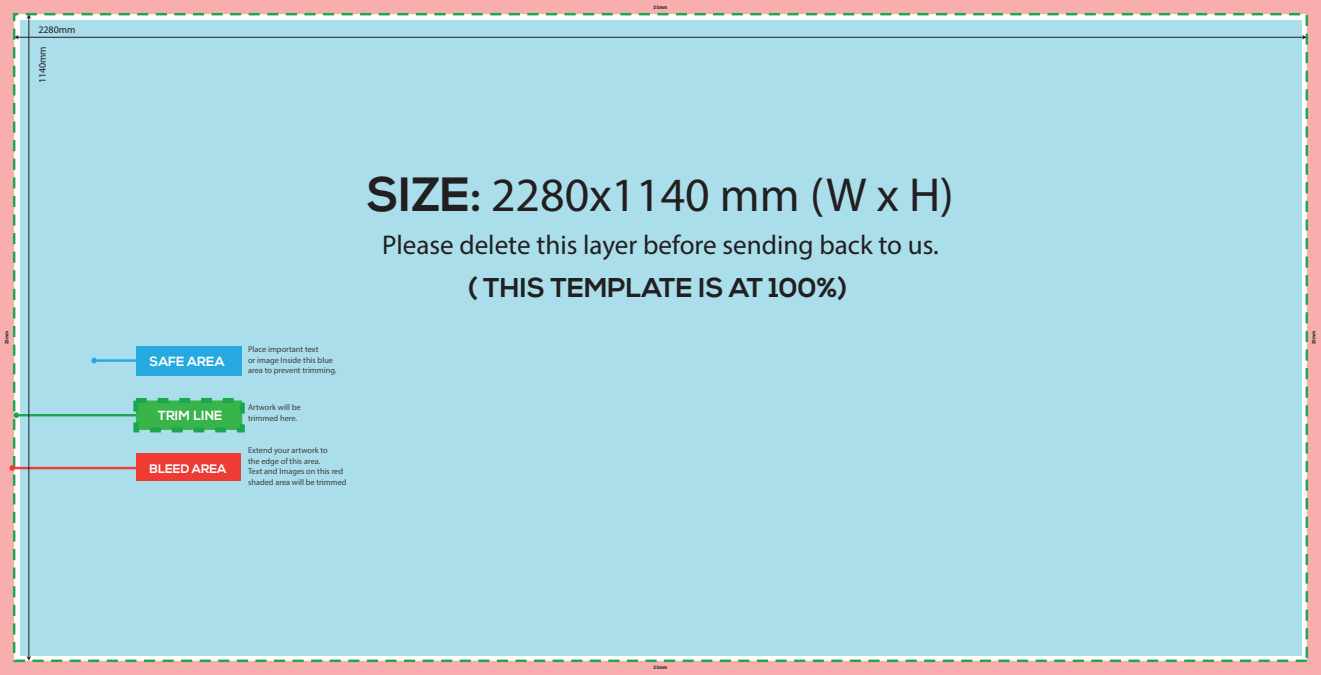
<style>
.page{position:relative;width:1321px;height:675px;background:#f8aeac}
.page>*{position:absolute;margin:0;border:0;box-sizing:border-box;transform-origin:0 0}
.t1{font:47.9px "Myriad Pro";color:#231f20}
.t2{font:27.1px "Myriad Pro";color:#231f20}
.t3{font:700 27.1px "Nexa";color:#231f20}
.t4{font:700 13.24px "Nexa";color:#fff}
.t5{font:700 12.36px "Nexa";color:#fff}
.t6{font:10px "Myriad Pro";color:#211e1e}
.t7{font:8.34px/10.8px "Myriad Pro";color:#3e3e3f}
.t8{font:700 4.8px "Ubuntu";color:#231f20}
.s1{font-family:"Nexa";font-weight:700}
</style>
<div class="page">
<div style="left:13px;top:13px;width:1295px;height:649px;background:#fff;border:2px dashed #1ca84d"></div>
<div style="left:20px;top:20px;width:1281px;height:635px;background:#a9deea"></div>
<div style="left:136px;top:346px;width:105px;height:29px;background:#25a9e0"></div>
<hr style="left:94px;top:359px;width:46px;height:3px;background:#25a9e0">
<svg style="left:91px;top:358px;width:6px;height:5px"></svg>
<svg style="left:13px;top:412px;width:7px;height:6px"></svg>
<hr style="left:16px;top:414px;width:129px;height:2px;background:#1ca64f">
<div style="left:133px;top:398px;width:112px;height:34px;background:#39b44a;border:5px dashed #1ca64f"></div>
<div style="left:136px;top:453px;width:105px;height:28px;background:#ee3c34"></div>
<svg style="left:9px;top:465px;width:6px;height:6px"></svg>
<hr style="left:12px;top:467px;width:130px;height:2px;background:#ee3c34">
<hr style="left:29px;top:16px;width:1px;height:642px;background:#211e1e">
<svg style="left:26px;top:656px;width:5px;height:4px"></svg>
<svg style="left:26px;top:14px;width:5px;height:5px"></svg>
<svg style="left:14px;top:35px;width:5px;height:5px"></svg>
<hr style="left:16px;top:37px;width:1288px;height:1px;background:#211e1e">
<svg style="left:1302px;top:35px;width:5px;height:5px"></svg>
<p class="t6" style="left:38px;top:24px;width:39px">2280mm</p>
<p class="t6" style="left:36px;top:83px;width:39px;rotate:-90deg">1140mm</p>
<p class="t8" style="left:654px;top:4px;width:15px">25mm</p>
<h1 class="t1" style="left:367px;top:165px;width:588px"><span class="s1">SIZE:</span> 2280x1140 mm (W x H)</h1>
<h2 class="t2" style="left:382px;top:228px;width:558px">Please delete this layer before sending back to us.</h2>
<h2 class="t3" style="left:468px;top:272px;width:380px">( THIS TEMPLATE IS AT 100%)</h2>
<p class="t8" style="left:4px;top:344px;width:15px;rotate:-90deg">25mm</p>
<p class="t8" style="left:1311px;top:344px;width:15px;rotate:-90deg">25mm</p>
<p class="t7" style="left:248px;top:343px;width:90px">Place important text<br>or image Inside this blue area to prevent trimming.</p>
<h3 class="t4" style="left:150px;top:354px;width:77px">SAFE AREA</h3>
<p class="t7" style="left:248px;top:402px;width:54px">Artwork will be</p>
<h3 class="t4" style="left:158px;top:408px;width:66px">TRIM LINE</h3>
<p class="t7" style="left:248px;top:412px;width:51px">trimmed here.</p>
<p class="t7" style="left:248px;top:444px;width:100px">Extend your artwork to<br>the edge of this area.<br>Text and Images on this red shaded area will be trimmed</p>
<h3 class="t5" style="left:150px;top:461px;width:79px">BLEED AREA</h3>
<p class="t8" style="left:654px;top:664px;width:15px">25mm</p>
</div>
